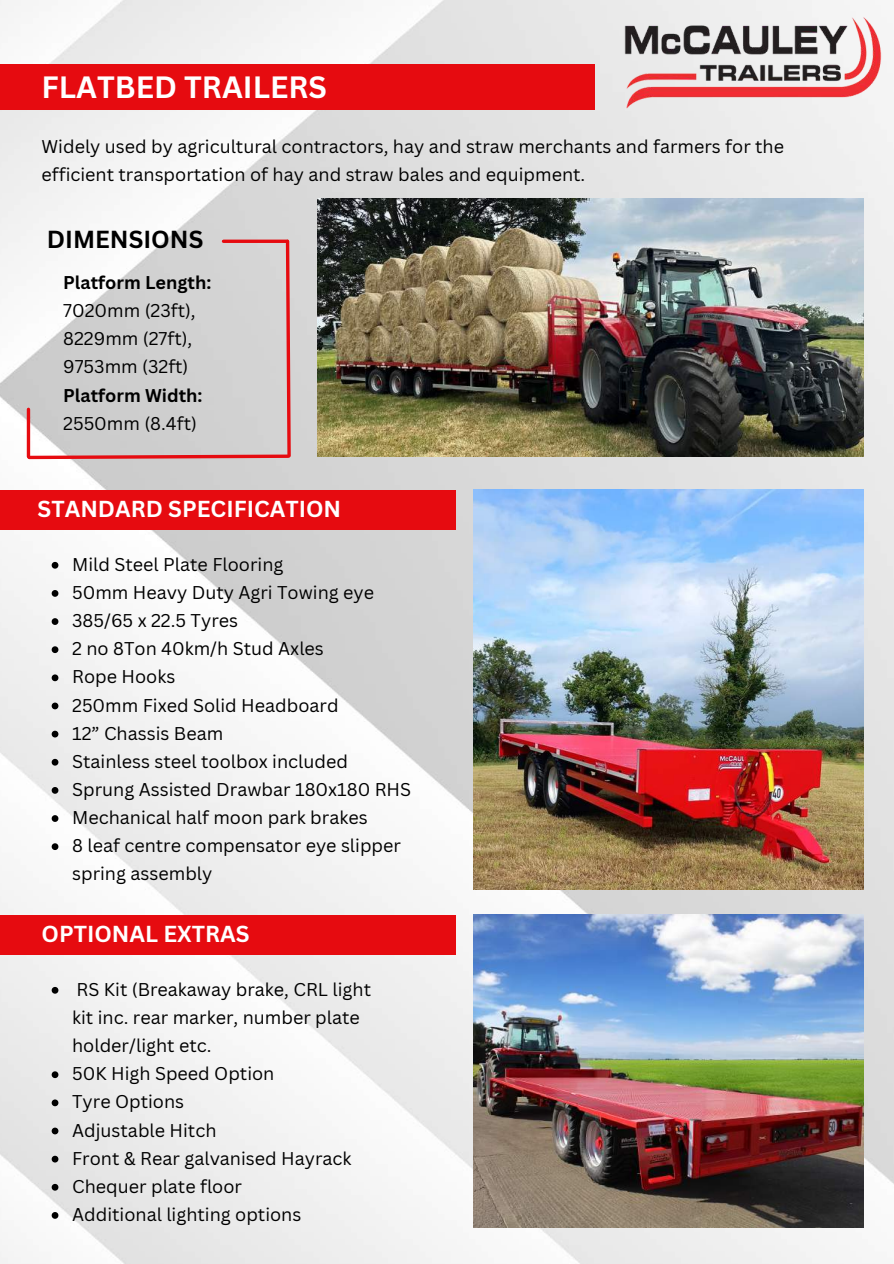
<style>
.page{position:relative;width:894px;height:1264px;background:#fff}
.page>*{position:absolute;margin:0;border:0;box-sizing:border-box;transform-origin:0 0}
.t1{font:700 30px "Canva Sans";color:#fff}
.t2{font:700 24px "Canva Sans";color:#000}
.t3{font:700 22.5px "Canva Sans";color:#fff}
.t4{font:18px/28.2px "Canva Sans";color:#000}
.t5{font:700 18px "Canva Sans";color:#000}
</style>
<div class="page">
<img style="left:0;top:0;width:893px;height:1263px">
<img style="left:620px;top:13px;width:264px;height:103px">
<div style="left:0;top:64px;width:594px;height:45px;background:#e60b10"></div>
<div style="left:0;top:490px;width:455px;height:39px;background:#e60b10"></div>
<svg style="left:26px;top:238px;width:266px;height:223px"></svg>
<hr style="left:27px;top:409px;width:3px;height:47px;background:#e60b10">
<div style="left:0;top:914px;width:455px;height:40px;background:#e60b10"></div>
<img style="left:474px;top:490px;width:389px;height:399px">
<img style="left:317px;top:199px;width:545px;height:257px">
<svg style="left:52px;top:562px;width:6px;height:6px"></svg>
<svg style="left:52px;top:590px;width:6px;height:7px"></svg>
<svg style="left:52px;top:618px;width:6px;height:7px"></svg>
<svg style="left:52px;top:646px;width:6px;height:7px"></svg>
<svg style="left:52px;top:674px;width:6px;height:7px"></svg>
<svg style="left:52px;top:702px;width:6px;height:7px"></svg>
<svg style="left:52px;top:730px;width:6px;height:7px"></svg>
<svg style="left:52px;top:759px;width:6px;height:6px"></svg>
<svg style="left:52px;top:787px;width:6px;height:6px"></svg>
<svg style="left:52px;top:815px;width:6px;height:7px"></svg>
<svg style="left:52px;top:843px;width:6px;height:7px"></svg>
<svg style="left:52px;top:986px;width:6px;height:7px"></svg>
<svg style="left:52px;top:1071px;width:6px;height:7px"></svg>
<svg style="left:52px;top:1099px;width:6px;height:7px"></svg>
<svg style="left:52px;top:1127px;width:6px;height:7px"></svg>
<svg style="left:52px;top:1155px;width:6px;height:7px"></svg>
<svg style="left:52px;top:1183px;width:6px;height:7px"></svg>
<svg style="left:52px;top:1211px;width:6px;height:7px"></svg>
<img style="left:474px;top:914px;width:389px;height:313px">
<h1 class="t1" style="left:42px;top:65px;width:287px">FLATBED TRAILERS</h1>
<p class="t4" style="left:42px;top:131px;width:743px">Widely used by agricultural contractors, hay and straw merchants and farmers for the efficient transportation of hay and straw bales and equipment.</p>
<h2 class="t2" style="left:47px;top:222px;width:158px">DIMENSIONS</h2>
<p class="t5" style="left:63px;top:270px;width:150px">Platform Length:</p>
<p class="t4" style="left:63px;top:296px;width:134px">7020mm (23ft),<br>8229mm (27ft),<br>9753mm (32ft)</p>
<p class="t5" style="left:63px;top:382px;width:141px">Platform Width:</p>
<p class="t4" style="left:63px;top:408px;width:135px">2550mm (8.4ft)</p>
<p class="t3" style="left:38px;top:493px;width:305px">STANDARD SPECIFICATION</p>
<p class="t4" style="left:72px;top:550px;width:340px">Mild Steel Plate Flooring<br>50mm Heavy Duty Agri Towing eye<br>385/65 x 22.5 Tyres<br>2 no 8Ton 40km/h Stud Axles<br>Rope Hooks<br>250mm Fixed Solid Headboard<br>12” Chassis Beam<br>Stainless steel toolbox included<br>Sprung Assisted Drawbar 180x180 RHS<br>Mechanical half moon park brakes<br>8 leaf centre compensator eye slipper spring assembly</p>
<p class="t3" style="left:42px;top:917px;width:209px">OPTIONAL EXTRAS</p>
<p class="t4" style="left:72px;top:974px;width:300px">RS Kit (Breakaway brake, CRL light kit inc. rear marker, number plate holder/light etc.<br>50K High Speed Option<br>Tyre Options<br>Adjustable Hitch<br>Front &amp; Rear galvanised Hayrack<br>Chequer plate floor<br>Additional lighting options</p>
</div>
